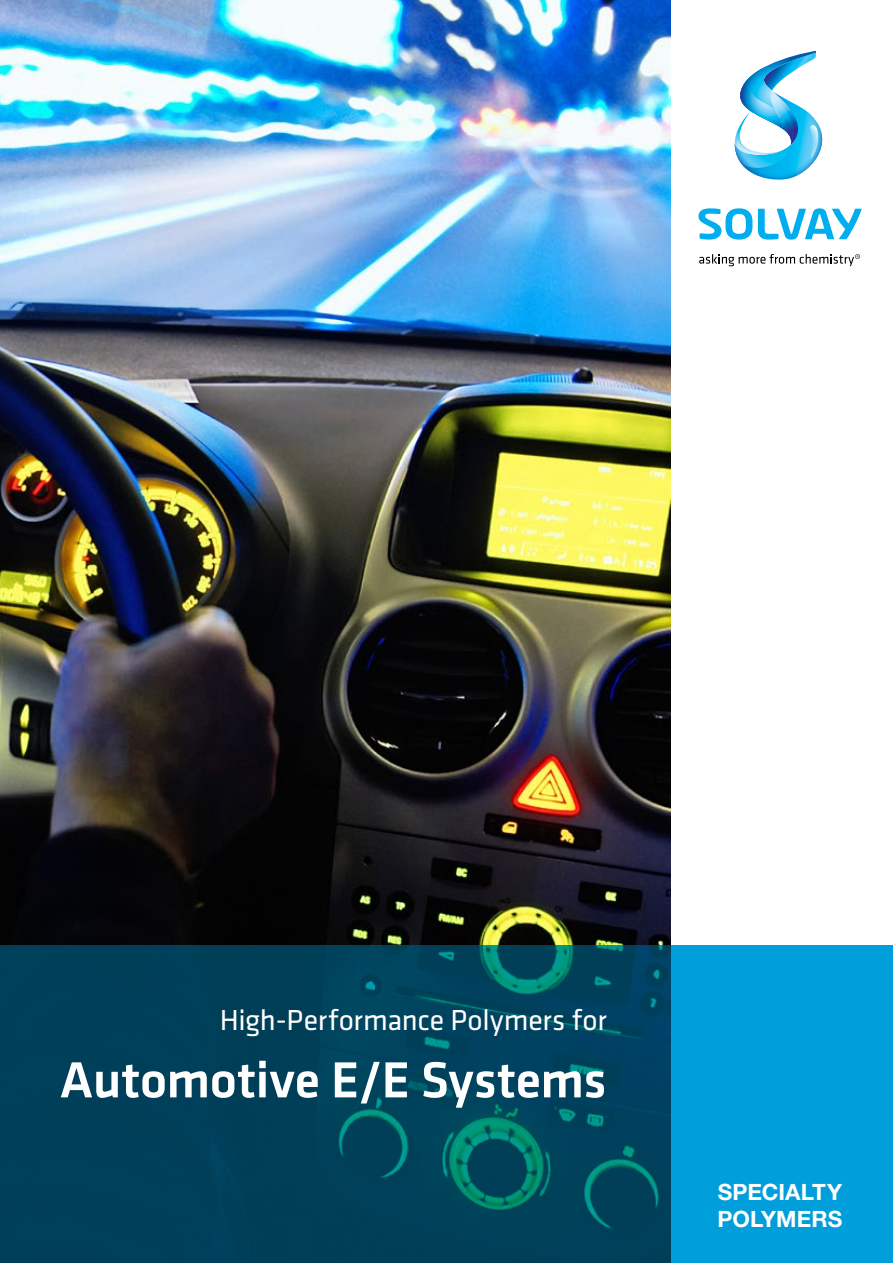
<style>
.page{position:relative;width:893px;height:1263px;background:#fff}
.page>*{position:absolute;margin:0;border:0;box-sizing:border-box;transform-origin:0 0}
.t1{font:500 52.5px "Klavika";letter-spacing:-.005em;color:#fff}
.t2{font:30px "Klavika";letter-spacing:-.005em;color:#fff}
.t3{font:700 22.5px/27px "Helvetica Neue LT Std";color:#fff}
</style>
<div class="page">
<svg style="left:698px;top:208px;width:54px;height:32px"></svg>
<svg style="left:758px;top:208px;width:104px;height:32px"></svg>
<svg style="left:734px;top:51px;width:89px;height:129px"></svg>
<svg style="left:699px;top:254px;width:161px;height:12px"></svg>
<img style="left:0;top:0;width:670px;height:945px">
<div style="left:0;top:945px;width:893px;height:318px;background:#009edb"></div>
<svg style="left:0;top:945px;width:670px;height:318px;background:#00445b"></svg>
<p class="t2" style="left:220px;top:1001px;width:388px">High-Performance Polymers for</p>
<h1 class="t1" style="left:59px;top:1044px;width:549px">Automotive E/E Systems</h1>
<p class="t3" style="left:717px;top:1178px;width:126px">SPECIALTY<br>POLYMERS</p>
</div>
